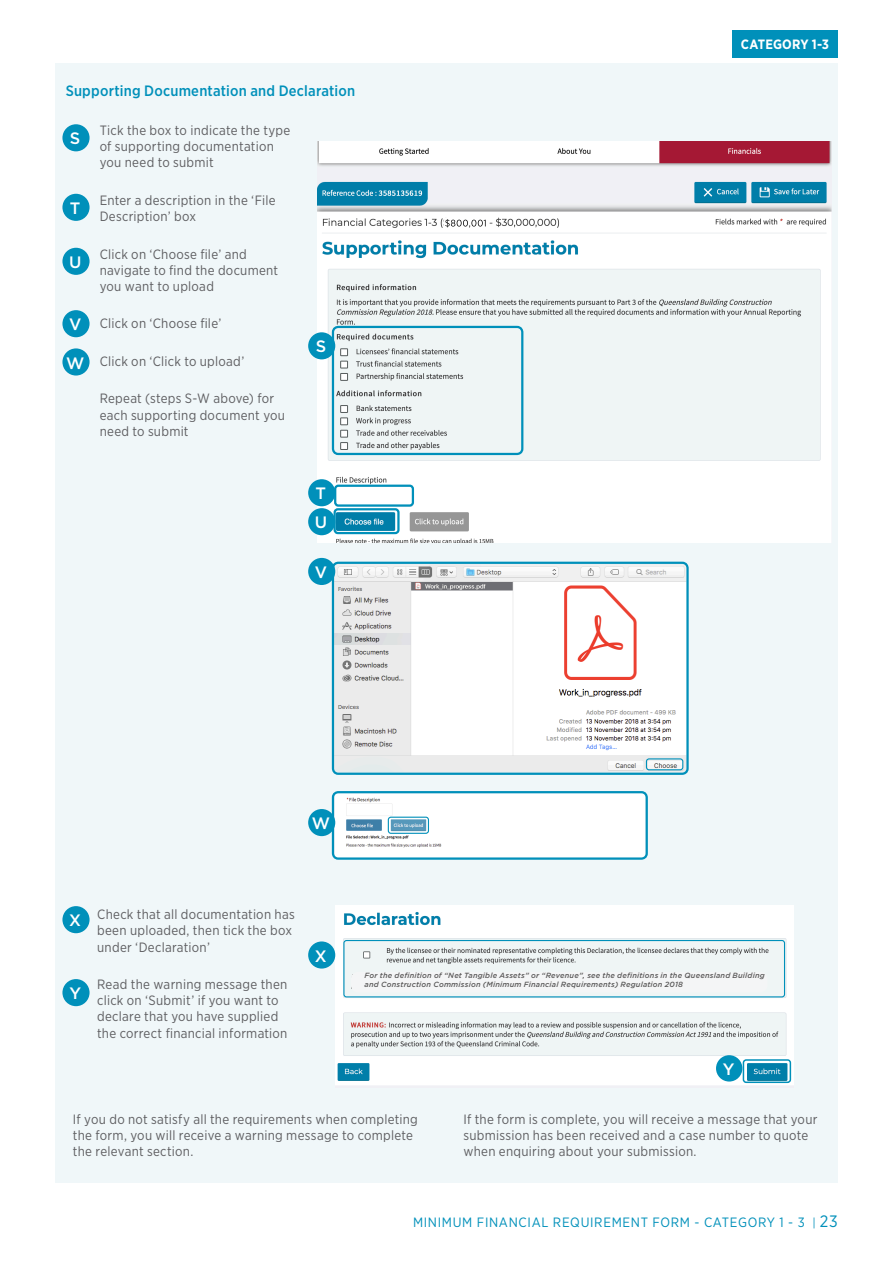
<style>
.page{position:relative;width:893px;height:1263px;background:#fff}
.page>*{position:absolute;margin:0;border:0;box-sizing:border-box;transform-origin:0 0}
.QBCC_Body_Text{font:500 16.5px "Gotham";color:#fff}
.QBCC_Blue_highlight{font:500 15px "Gotham Narrow";letter-spacing:.015em;color:#0090ba}
.Action_points{font:13.5px/16.2px "Gotham Narrow";letter-spacing:.02em;color:#5f5f62}
.QBCC_Body_Text-2{font:13.5px/16.2px "Gotham Narrow";letter-spacing:.02em;color:#5f5f62}
.t1{font:13.5px "Gotham Narrow";letter-spacing:.05em;color:#0090ba}
.t2{font:700 13.5px "Gotham Narrow";letter-spacing:.01em;color:#fff}
.abc{font:italic 500 7.5px/9px "Gotham";letter-spacing:.025em;color:#5b5a5a}
.s1{font-size:12px}
.s2{font-size:16.5px}
</style>
<div class="page">
<div style="left:732px;top:30px;width:106px;height:28px;background:#0090ba"></div>
<div style="left:55px;top:64px;width:783px;height:1118px;background:#f0f7f9"></div>
<img style="left:318px;top:142px;width:514px;height:401px">
<div style="left:62px;top:124px;width:28px;height:27px;background:#0090ba;border-radius:50%"></div>
<div style="left:62px;top:194px;width:28px;height:27px;background:#0090ba;border-radius:50%"></div>
<div style="left:62px;top:248px;width:28px;height:27px;background:#0090ba;border-radius:50%"></div>
<div style="left:62px;top:906px;width:28px;height:27px;background:#0090ba;border-radius:50%"></div>
<div style="left:62px;top:979px;width:28px;height:27px;background:#0090ba;border-radius:50%"></div>
<div style="left:62px;top:310px;width:28px;height:27px;background:#0090ba;border-radius:50%"></div>
<div style="left:62px;top:348px;width:28px;height:27px;background:#0090ba;border-radius:50%"></div>
<div style="left:332px;top:326px;width:191px;height:129px;border:2px solid #0090ba;border-radius:5px"></div>
<div style="left:334px;top:485px;width:80px;height:22px;border:2px solid #0090ba;border-radius:3px"></div>
<div style="left:334px;top:508px;width:66px;height:26px;border:2px solid #0090ba;border-radius:3px"></div>
<div style="left:308px;top:332px;width:27px;height:27px;background:#0090ba;border-radius:50%"></div>
<div style="left:308px;top:479px;width:27px;height:27px;background:#0090ba;border-radius:50%"></div>
<img style="left:335px;top:565px;width:351px;height:207px">
<div style="left:332px;top:562px;width:357px;height:213px;border:2px solid #0090ba;border-radius:5px"></div>
<div style="left:646px;top:758px;width:37px;height:12px;border:1px solid #0090ba;border-radius:3px"></div>
<div style="left:308px;top:508px;width:27px;height:27px;background:#0090ba;border-radius:50%"></div>
<div style="left:308px;top:558px;width:27px;height:27px;background:#0090ba;border-radius:50%"></div>
<img style="left:335px;top:794px;width:310px;height:63px">
<div style="left:332px;top:791px;width:316px;height:69px;border:2px solid #0090ba;border-radius:5px"></div>
<div style="left:388px;top:817px;width:41px;height:17px;border:1px solid #0090ba;border-radius:3px"></div>
<div style="left:308px;top:809px;width:27px;height:27px;background:#0090ba;border-radius:50%"></div>
<img style="left:336px;top:906px;width:457px;height:179px">
<div style="left:716px;top:1055px;width:26px;height:26px;background:#0090ba;border-radius:50%"></div>
<div style="left:743px;top:1059px;width:48px;height:24px;border:2px solid #0090ba;border-radius:3px"></div>
<div style="left:308px;top:941px;width:27px;height:27px;background:#0090ba;border-radius:50%"></div>
<div style="left:444px;top:217px;width:43px;height:13px;background:#fff;border-radius:4px"></div>
<svg style="left:445px;top:219px;width:41px;height:9px"></svg>
<div style="left:343px;top:940px;width:442px;height:57px;border:1px solid #0090ba;border-radius:3px"></div>
<div style="left:351px;top:972px;width:416px;height:20px;background:#f4f5f6;border-radius:8px"></div>
<p class="QBCC_Blue_highlight" style="left:66px;top:81px;width:291px">Supporting Documentation and Declaration</p>
<p class="Action_points" style="left:100px;top:122px;width:192px">Tick the box to indicate the type of supporting documentation you need to submit</p>
<p class="Action_points" style="left:100px;top:192px;width:178px">Enter a description in the ‘File<br>Description’ box</p>
<p class="Action_points" style="left:100px;top:245px;width:180px">Click on ‘Choose file’ and navigate to find the document you want to upload</p>
<p class="Action_points" style="left:100px;top:315px;width:123px">Click on ‘Choose file’</p>
<p class="Action_points" style="left:100px;top:353px;width:146px">Click on ‘Click to upload’</p>
<p class="Action_points" style="left:100px;top:390px;width:187px">Repeat (steps S-W above) for each supporting document you need to submit</p>
<p class="QBCC_Body_Text" style="left:70px;top:128px;width:12px">S</p>
<p class="QBCC_Body_Text" style="left:70px;top:197px;width:12px">T</p>
<p class="QBCC_Body_Text" style="left:69px;top:251px;width:14px">U</p>
<p class="QBCC_Body_Text" style="left:69px;top:314px;width:14px">V</p>
<p class="QBCC_Body_Text" style="left:66px;top:352px;width:20px">W</p>
<p class="QBCC_Body_Text" style="left:316px;top:336px;width:12px">S</p>
<p class="QBCC_Body_Text" style="left:316px;top:483px;width:12px">T</p>
<p class="QBCC_Body_Text" style="left:315px;top:512px;width:14px">U</p>
<p class="QBCC_Body_Text" style="left:315px;top:561px;width:14px">V</p>
<p class="t2" style="left:741px;top:36px;width:90px">CATEGORY 1-3</p>
<p class="QBCC_Body_Text" style="left:312px;top:812px;width:20px">W</p>
<p class="QBCC_Body_Text" style="left:69px;top:910px;width:13px">X</p>
<p class="QBCC_Body_Text" style="left:69px;top:982px;width:13px">Y</p>
<p class="Action_points" style="left:97px;top:906px;width:199px">Check that all documentation has been uploaded, then tick the box under ‘Declaration’</p>
<p class="Action_points" style="left:97px;top:976px;width:192px">Read the warning message then click on ‘Submit’ if you want to declare that you have supplied the correct financial information</p>
<p class="QBCC_Body_Text" style="left:315px;top:945px;width:13px">X</p>
<p class="abc" style="left:365px;top:970px;width:402px">For the definition of “Net Tangible Assets” or “Revenue”, see the definitions in the Queensland Building and Construction Commission (Minimum Financial Requirements) Regulation 2018</p>
<p class="QBCC_Body_Text" style="left:723px;top:1058px;width:13px">Y</p>
<p class="QBCC_Body_Text-2" style="left:73px;top:1111px;width:346px">If you do not satisfy all the requirements when completing the form, you will receive a warning message to complete the relevant section.</p>
<p class="QBCC_Body_Text-2" style="left:463px;top:1111px;width:355px">If the form is complete, you will receive a message that your submission has been received and a case number to quote when enquiring about your submission.</p>
<p class="t1" style="left:413px;top:1213px;width:426px">MINIMUM FINANCIAL REQUIREMENT FORM - CATEGORY 1 - 3 <span class="s1">|</span> <span class="s2">23</span></p>
</div>
